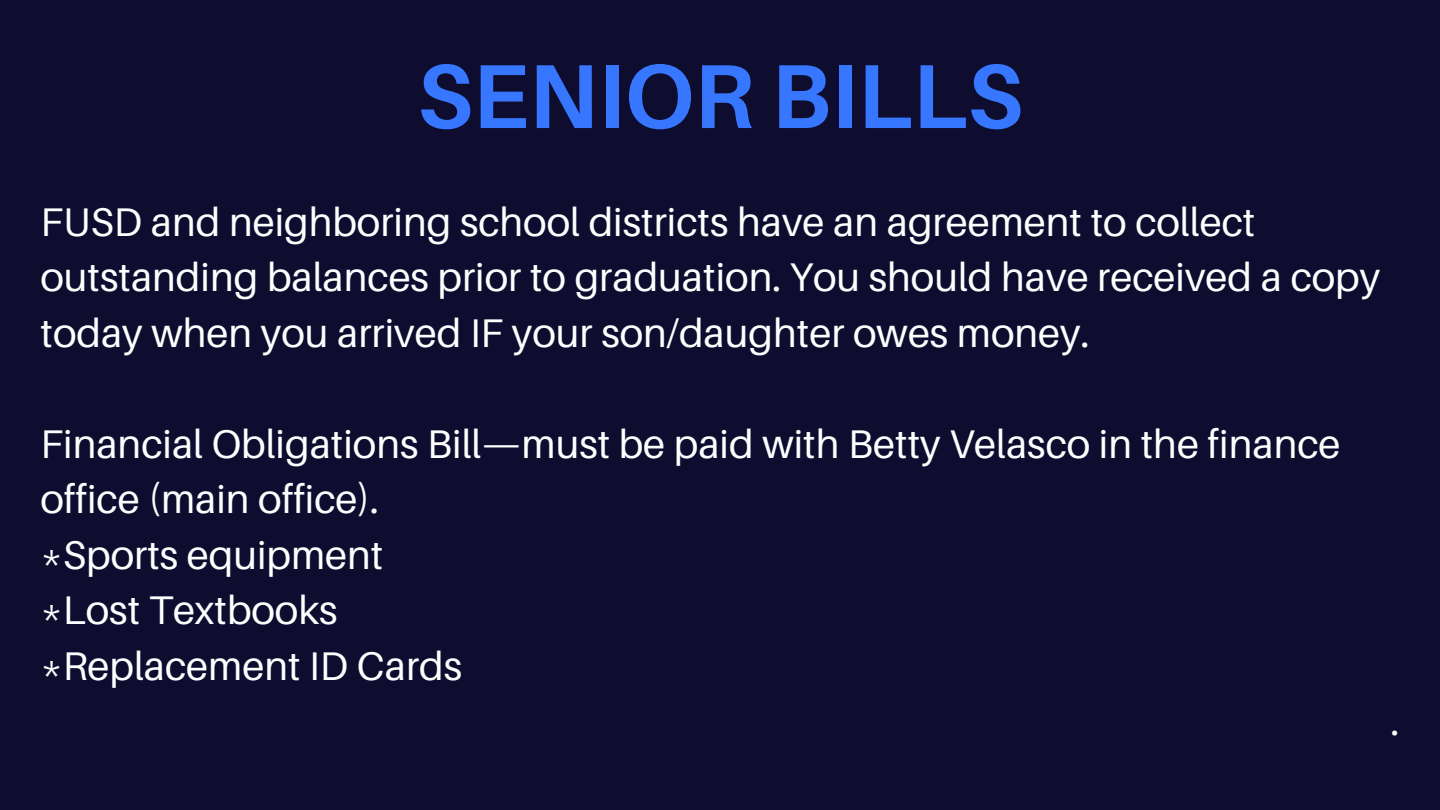
<style>
.page{position:relative;width:1440px;height:810px;background:#0e0d30}
.page>*{position:absolute;margin:0;border:0;box-sizing:border-box;transform-origin:0 0}
.t1{font:700 91px "Aileron";color:#3776ff}
.t2{font:40px/55.5px "Aileron";color:#fefefe}
.t3{font:39px "Aileron";color:#fefefe}
</style>
<div class="page">
<h1 class="t1" style="left:417px;top:40px;width:607px">SENIOR BILLS</h1>
<p class="t2" style="left:40px;top:193px;width:1341px">FUSD and neighboring school districts have an agreement to collect outstanding balances prior to graduation. You should have received a copy today when you arrived IF your son/daughter owes money.</p>
<p class="t2" style="left:40px;top:415px;width:1302px">Financial Obligations Bill—must be paid with Betty Velasco in the finance office (main office).</p>
<p class="t2" style="left:40px;top:526px;width:344px">*Sports equipment</p>
<p class="t2" style="left:40px;top:582px;width:299px">*Lost Textbooks</p>
<p class="t2" style="left:40px;top:637px;width:423px">*Replacement ID Cards</p>
<p class="t3" style="left:1391px;top:697px;width:10px">.</p>
</div>
